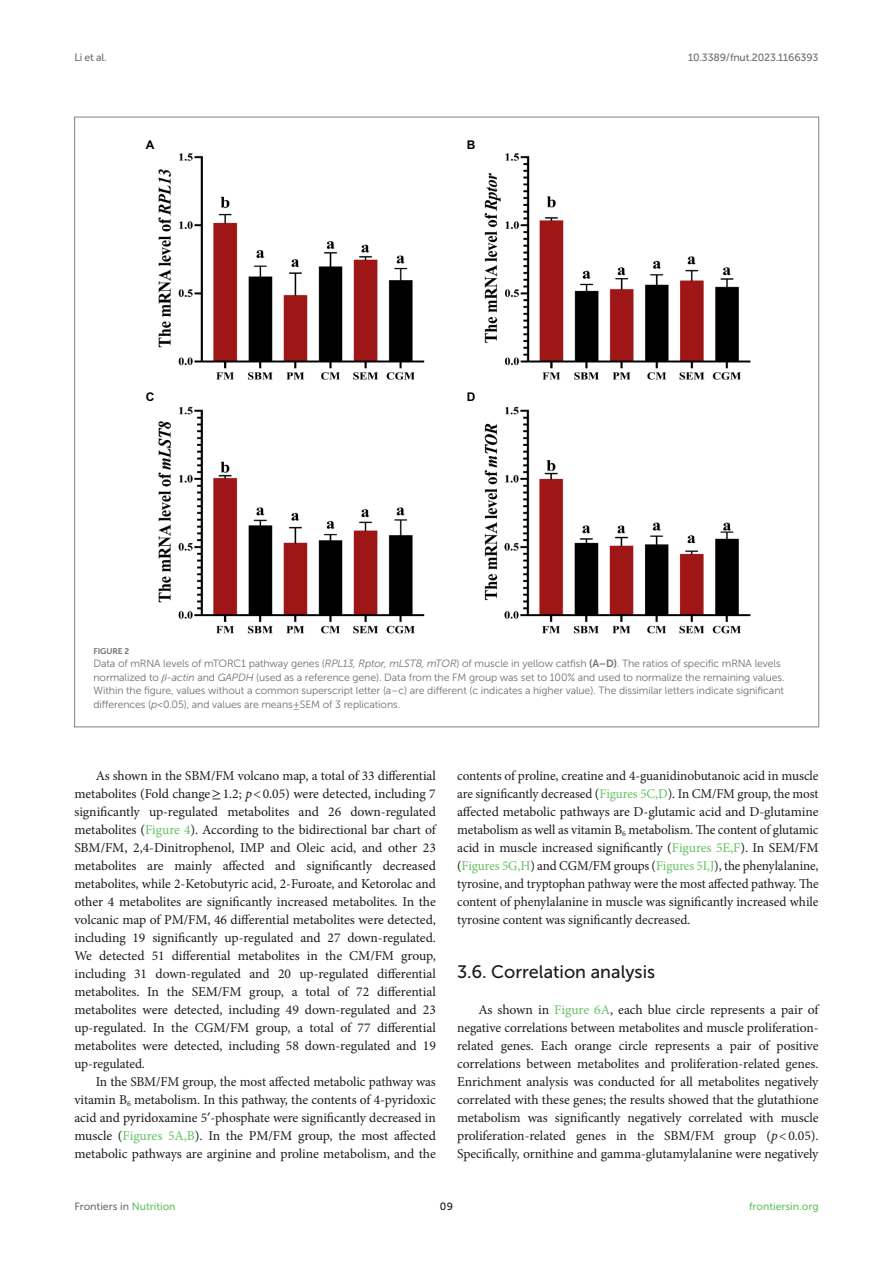
<style>
.page{position:relative;width:893px;height:1263px;background:#fff}
.page>*{position:absolute;margin:0;border:0;box-sizing:border-box;transform-origin:0 0}
.HEAD_2{font:18px "Museo Sans 500";color:#1b1c1b}
.TEXT{font:13.5px/18px "Minion Pro";letter-spacing:-.005em;color:#1b1c1b;text-align:justify}
.TEXT_FLUSH{font:13.5px/18px "Minion Pro";letter-spacing:-.01em;color:#1b1c1b;text-align:justify}
.t1{font:700 12px "Arial";color:#010001}
.FIG_LEG{font:10.5px/13.5px "Museo Sans 300";letter-spacing:-.01em;color:#706f70}
.t2{font:10.5px "Museo Sans 500";letter-spacing:-.015em;color:#706f70}
.t3{font:10.5px "Museo Sans 500";color:#65c161}
.t4{font:10.5px "Museo Sans 500";color:#1b1c1b}
.FIG_HD{font:8.25px "Museo Sans 700";letter-spacing:-.01em;color:#706f70}
.s1{font-style:italic}
.s2{font-family:"Museo Sans 700"}
.s3{font-family:"STIX General";font-style:italic}
.s4{font-family:"STIX General"}
.s5{color:#65c161}
.s6{font-family:"Gentium Plus"}
</style>
<div class="page">
<img style="left:158px;top:153px;width:593px;height:481px">
<p class="t2" style="left:74px;top:51px;width:34px">Li et al.</p>
<p class="t2" style="left:688px;top:51px;width:132px">10.3389/fnut.2023.1166393</p>
<p class="t1" style="left:146px;top:136px;width:10px">A</p>
<p class="t1" style="left:467px;top:136px;width:10px">B</p>
<p class="t1" style="left:146px;top:388px;width:10px">C</p>
<p class="t1" style="left:467px;top:388px;width:10px">D</p>
<p class="FIG_HD" style="left:94px;top:646px;width:37px">FIGURE 2</p>
<p class="FIG_LEG" style="left:94px;top:657px;width:693px">Data of mRNA levels of mTORC1 pathway genes (<span class="s1">RPL13, Rptor, mLST8, mTOR</span>) of muscle in yellow catfish <span class="s2">(A–D)</span>. The ratios of specific mRNA levels normalized to <span class="s3">β</span><span class="s1">-actin</span> and <span class="s1">GAPDH</span> (used as a reference gene). Data from the FM group was set to 100% and used to normalize the remaining values.<br>Within the figure, values without a common superscript letter (a–c) are different (c indicates a higher value). The dissimilar letters indicate significant differences (<span class="s1">p</span> &lt; 0.05), and values are means ± SEM of 3 replications.</p>
<p class="TEXT" style="left:74px;top:767px;width:363px;text-indent:21px">As shown in the SBM/FM volcano map, a total of 33 differential metabolites (Fold change<span class="s4">≥</span>1.2; <span class="s1">p</span>&lt;0.05) were detected, including 7 significantly up-regulated metabolites and 26 down-regulated metabolites (<span class="s5">Figure 4</span>). According to the bidirectional bar chart of SBM/FM, 2,4-Dinitrophenol, IMP and Oleic acid, and other 23 metabolites are mainly affected and significantly decreased metabolites, while 2-Ketobutyric acid, 2-Furoate, and Ketorolac and other 4 metabolites are significantly increased metabolites. In the volcanic map of PM/FM, 46 differential metabolites were detected, including 19 significantly up-regulated and 27 down-regulated.<br>We detected 51 differential metabolites in the CM/FM group, including 31 down-regulated and 20 up-regulated differential metabolites. In the SEM/FM group, a total of 72 differential metabolites were detected, including 49 down-regulated and 23 up-regulated. In the CGM/FM group, a total of 77 differential metabolites were detected, including 58 down-regulated and 19 up-regulated.</p>
<p class="TEXT" style="left:74px;top:1073px;width:363px;text-indent:21px">In the SBM/FM group, the most affected metabolic pathway was vitamin B<sub>6</sub> metabolism. In this pathway, the contents of 4-pyridoxic acid and pyridoxamine 5<span class="s6">′</span>-phosphate were significantly decreased in muscle (<span class="s5">Figures 5A,B</span>). In the PM/FM group, the most affected metabolic pathways are arginine and proline metabolism, and the</p>
<p class="TEXT" style="left:457px;top:767px;width:363px">contents of proline, creatine and 4-guanidinobutanoic acid in muscle are significantly decreased (<span class="s5">Figures 5C,D</span>). In CM/FM group, the most affected metabolic pathways are D-glutamic acid and D-glutamine metabolism as well as vitamin B<sub>6</sub> metabolism. The content of glutamic acid in muscle increased significantly (<span class="s5">Figures 5E,F</span>). In SEM/FM (<span class="s5">Figures 5G,H</span>) and CGM/FM groups (<span class="s5">Figures 5I,J</span>), the phenylalanine, tyrosine, and tryptophan pathway were the most affected pathway. The content of phenylalanine in muscle was significantly increased while tyrosine content was significantly decreased.</p>
<p class="HEAD_2" style="left:457px;top:962px;width:200px">3.6. Correlation analysis</p>
<p class="TEXT_FLUSH" style="left:457px;top:1001px;width:363px;text-indent:21px">As shown in <span class="s5">Figure 6A</span>, each blue circle represents a pair of negative correlations between metabolites and muscle proliferation&shy;related genes. Each orange circle represents a pair of positive correlations between metabolites and proliferation-related genes.<br>Enrichment analysis was conducted for all metabolites negatively correlated with these genes; the results showed that the glutathione metabolism was significantly negatively correlated with muscle proliferation-related genes in the SBM/FM group (<span class="s1">p</span>&lt;0.05).<br>Specifically, ornithine and gamma-glutamylalanine were negatively</p>
<p class="t2" style="left:74px;top:1200px;width:103px">Frontiers in <span class="s5">Nutrition</span></p>
<p class="t4" style="left:440px;top:1200px;width:15px">09</p>
<p class="t3" style="left:749px;top:1200px;width:71px">frontiersin.org</p>
</div>
